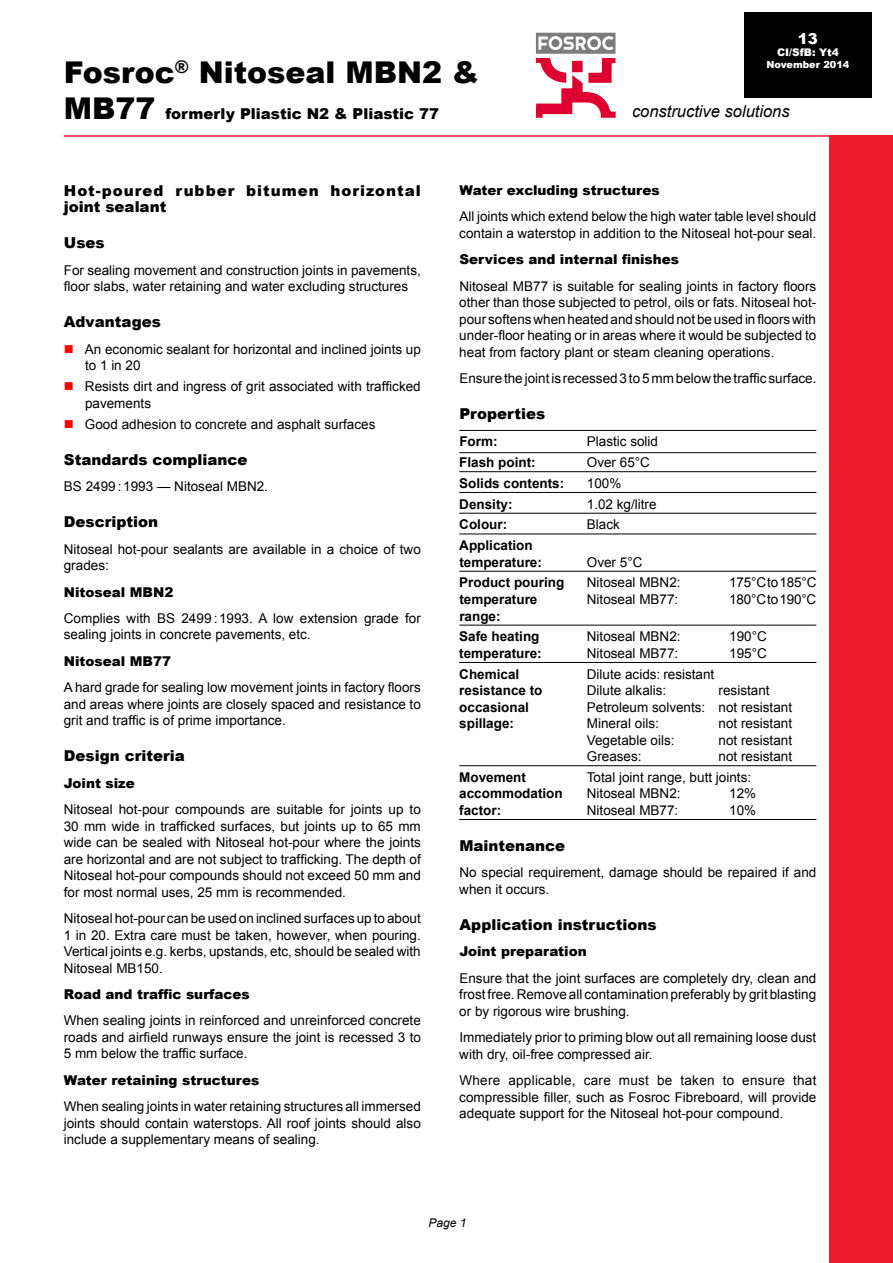
<style>
.page{position:relative;width:893px;height:1263px;background:#fff}
.page>*{position:absolute;margin:0;border:0;box-sizing:border-box;transform-origin:0 0}
.t1{font:900 30px "Arial";color:#000}
.t2{font:italic 16.5px "Arial";color:#000}
.t3{font:900 15px "Arial";color:#000}
.t4{font:900 15px/16.5px "Arial";letter-spacing:.065em;color:#000}
.t5{font:900 15px "Arial";color:#fff}
.t6{font:13.5px/16.5px "Arial";color:#000}
.t7{font:700 13.5px/16.5px "Arial";color:#000}
.t8{font:900 13.5px "Arial";color:#000}
.t9{font:italic 12px "Arial";color:#000}
.t10{font:900 10.5px "Arial";color:#fff}
.t11{font:900 9.75px "Arial";color:#fff}
.s1{font-size:30px}
.s2{color:#f00}
</style>
<div class="page">
<hr style="left:459px;top:430px;width:357px;height:1px;background:#000">
<hr style="left:459px;top:452px;width:357px;height:1px;background:#000">
<hr style="left:459px;top:471px;width:357px;height:1px;background:#000">
<hr style="left:459px;top:492px;width:357px;height:1px;background:#000">
<hr style="left:459px;top:513px;width:357px;height:1px;background:#000">
<hr style="left:459px;top:534px;width:357px;height:1px;background:#000">
<hr style="left:459px;top:571px;width:357px;height:1px;background:#000">
<hr style="left:459px;top:625px;width:357px;height:1px;background:#000">
<hr style="left:459px;top:662px;width:357px;height:1px;background:#000">
<hr style="left:459px;top:765px;width:357px;height:1px;background:#000">
<hr style="left:459px;top:819px;width:357px;height:1px;background:#000">
<img style="left:536px;top:33px;width:80px;height:85px">
<hr style="left:64px;top:135px;width:765px;height:2px;background:#ed1c2e">
<div style="left:829px;top:135px;width:64px;height:1128px;background:#ed1c2e"></div>
<div style="left:744px;top:13px;width:128px;height:85px;background:#000"></div>
<p class="t5" style="left:798px;top:27px;width:22px">13</p>
<p class="t10" style="left:777px;top:45px;width:63px">CI/SfB: Yt4</p>
<p class="t11" style="left:766px;top:57px;width:84px">November 2014</p>
<h1 class="t1" style="left:64px;top:51px;width:417px">Fosroc<sup>®</sup> Nitoseal MBN2 &amp;</h1>
<p class="t3" style="left:64px;top:103px;width:377px"><span class="s1">MB77</span> formerly Pliastic N2 &amp; Pliastic 77</p>
<p class="t2" style="left:632px;top:100px;width:159px">constructive solutions</p>
<p class="t4" style="left:64px;top:182px;width:358px">Hot-poured rubber bitumen horizontal joint sealant</p>
<p class="t3" style="left:64px;top:232px;width:42px">Uses</p>
<p class="t6" style="left:64px;top:262px;width:358px">For sealing movement and construction joints in pavements, floor slabs, water retaining and water excluding structures</p>
<p class="t3" style="left:64px;top:311px;width:98px">Advantages</p>
<p class="t6" style="left:85px;top:341px;width:337px;text-indent:-21px"><span class="s2">■</span> An economic sealant for horizontal and inclined joints up to 1 in 20</p>
<p class="t6" style="left:85px;top:378px;width:337px;text-indent:-21px"><span class="s2">■</span> Resists dirt and ingress of grit associated with trafficked pavements</p>
<p class="t6" style="left:64px;top:416px;width:313px"><span class="s2">■</span> Good adhesion to concrete and asphalt surfaces</p>
<p class="t3" style="left:64px;top:448px;width:185px">Standards compliance</p>
<p class="t6" style="left:64px;top:478px;width:206px">BS 2499 :1993 — Nitoseal MBN2.</p>
<p class="t3" style="left:64px;top:511px;width:96px">Description</p>
<p class="t6" style="left:64px;top:541px;width:358px">Nitoseal hot-pour sealants are available in a choice of two grades:</p>
<p class="t8" style="left:64px;top:582px;width:111px">Nitoseal MBN2</p>
<p class="t6" style="left:64px;top:610px;width:359px">Complies with BS 2499 :1993. A low extension grade for sealing joints in concrete pavements, etc.</p>
<p class="t8" style="left:64px;top:651px;width:109px">Nitoseal MB77</p>
<p class="t6" style="left:64px;top:679px;width:358px;text-align:justify">A hard grade for sealing low movement joints in factory floors and areas where joints are closely spaced and resistance to grit and traffic is of prime importance.</p>
<p class="t3" style="left:64px;top:745px;width:122px">Design criteria</p>
<p class="t8" style="left:64px;top:773px;width:72px">Joint size</p>
<p class="t6" style="left:64px;top:801px;width:358px;text-align:justify">Nitoseal hot-pour compounds are suitable for joints up to 30 mm wide in trafficked surfaces, but joints up to 65 mm wide can be sealed with Nitoseal hot-pour where the joints are horizontal and are not subject to trafficking. The depth of Nitoseal hot-pour compounds should not exceed 50 mm and for most normal uses, 25 mm is recommended.</p>
<p class="t6" style="left:64px;top:910px;width:358px;text-align:justify">Nitoseal hot-pour can be used on inclined surfaces up to about 1 in 20. Extra care must be taken, however, when pouring.<br>Vertical joints e.g. kerbs, upstands, etc, should be sealed with Nitoseal MB150.</p>
<p class="t8" style="left:64px;top:984px;width:187px">Road and traffic surfaces</p>
<p class="t6" style="left:64px;top:1012px;width:359px;text-align:justify">When sealing joints in reinforced and unreinforced concrete roads and airfield runways ensure the joint is recessed 3 to 5 mm below the traffic surface.</p>
<p class="t8" style="left:64px;top:1070px;width:197px">Water retaining structures</p>
<p class="t6" style="left:64px;top:1098px;width:358px;text-align:justify">When sealing joints in water retaining structures all immersed joints should contain waterstops. All roof joints should also include a supplementary means of sealing.</p>
<p class="t8" style="left:459px;top:180px;width:202px">Water excluding structures</p>
<p class="t6" style="left:459px;top:208px;width:359px">All joints which extend below the high water table level should contain a waterstop in addition to the Nitoseal hot-pour seal.</p>
<p class="t8" style="left:459px;top:249px;width:221px">Services and internal finishes</p>
<p class="t6" style="left:459px;top:278px;width:359px;text-align:justify">Nitoseal MB77 is suitable for sealing joints in factory floors other than those subjected to petrol, oils or fats. Nitoseal hot&shy;pour softens when heated and should not be used in floors with under-floor heating or in areas where it would be subjected to heat from factory plant or steam cleaning operations.</p>
<p class="t6" style="left:459px;top:370px;width:359px">Ensure the joint is recessed 3 to 5 mm below the traffic surface.</p>
<p class="t3" style="left:459px;top:403px;width:87px">Properties</p>
<p class="t7" style="left:459px;top:434px;width:40px">Form:</p>
<p class="t6" style="left:587px;top:433px;width:73px">Plastic solid</p>
<p class="t7" style="left:459px;top:454px;width:78px">Flash point:</p>
<p class="t6" style="left:587px;top:454px;width:65px">Over 65°C</p>
<p class="t7" style="left:459px;top:475px;width:107px">Solids contents:</p>
<p class="t6" style="left:587px;top:475px;width:36px">100%</p>
<p class="t7" style="left:459px;top:496px;width:55px">Density:</p>
<p class="t6" style="left:587px;top:496px;width:71px">1.02 kg/litre</p>
<p class="t7" style="left:459px;top:517px;width:49px">Colour:</p>
<p class="t6" style="left:587px;top:516px;width:35px">Black</p>
<p class="t7" style="left:459px;top:537px;width:84px">Application temperature:</p>
<p class="t6" style="left:587px;top:554px;width:57px">Over 5°C</p>
<p class="t7" style="left:459px;top:575px;width:107px">Product pouring</p>
<p class="t6" style="left:587px;top:574px;width:95px">Nitoseal MBN2:</p>
<p class="t6" style="left:729px;top:574px;width:89px">175°C to 185°C</p>
<p class="t7" style="left:459px;top:591px;width:80px">temperature</p>
<p class="t6" style="left:587px;top:591px;width:93px">Nitoseal MB77:</p>
<p class="t6" style="left:729px;top:591px;width:89px">180°C to 190°C</p>
<p class="t7" style="left:459px;top:606px;width:82px;line-height:20.9px">range:<br>Safe heating</p>
<p class="t6" style="left:587px;top:628px;width:95px">Nitoseal MBN2:</p>
<p class="t6" style="left:729px;top:628px;width:39px">190°C</p>
<p class="t7" style="left:459px;top:645px;width:84px">temperature:</p>
<p class="t6" style="left:587px;top:645px;width:93px">Nitoseal MB77:</p>
<p class="t6" style="left:729px;top:645px;width:39px">195°C</p>
<p class="t7" style="left:459px;top:666px;width:62px">Chemical</p>
<p class="t6" style="left:587px;top:666px;width:129px">Dilute acids: resistant</p>
<p class="t7" style="left:459px;top:682px;width:85px">resistance to</p>
<p class="t6" style="left:587px;top:682px;width:81px">Dilute alkalis:</p>
<p class="t6" style="left:719px;top:682px;width:53px">resistant</p>
<p class="t7" style="left:459px;top:699px;width:71px">occasional</p>
<p class="t6" style="left:587px;top:699px;width:207px">Petroleum solvents: not resistant</p>
<p class="t7" style="left:459px;top:715px;width:56px">spillage:</p>
<p class="t6" style="left:587px;top:715px;width:74px">Mineral oils:</p>
<p class="t6" style="left:719px;top:715px;width:75px">not resistant</p>
<p class="t6" style="left:587px;top:732px;width:89px">Vegetable oils:</p>
<p class="t6" style="left:719px;top:732px;width:75px">not resistant</p>
<p class="t6" style="left:587px;top:748px;width:56px">Greases:</p>
<p class="t6" style="left:719px;top:748px;width:75px">not resistant</p>
<p class="t7" style="left:459px;top:769px;width:68px">Movement</p>
<p class="t6" style="left:587px;top:769px;width:166px">Total joint range, butt joints:</p>
<p class="t7" style="left:459px;top:786px;width:105px">accommodation</p>
<p class="t6" style="left:587px;top:785px;width:95px">Nitoseal MBN2:</p>
<p class="t6" style="left:729px;top:785px;width:29px">12%</p>
<p class="t7" style="left:459px;top:802px;width:43px">factor:</p>
<p class="t6" style="left:587px;top:802px;width:93px">Nitoseal MB77:</p>
<p class="t6" style="left:729px;top:802px;width:29px">10%</p>
<p class="t3" style="left:459px;top:835px;width:107px">Maintenance</p>
<p class="t6" style="left:459px;top:864px;width:359px">No special requirement, damage should be repaired if and when it occurs.</p>
<p class="t3" style="left:459px;top:914px;width:199px">Application instructions</p>
<p class="t8" style="left:459px;top:942px;width:129px">Joint preparation</p>
<p class="t6" style="left:459px;top:970px;width:359px;text-align:justify">Ensure that the joint surfaces are completely dry, clean and frost free. Remove all contamination preferably by grit blasting or by rigorous wire brushing.</p>
<p class="t6" style="left:459px;top:1029px;width:358px">Immediately prior to priming blow out all remaining loose dust with dry, oil-free compressed air.</p>
<p class="t6" style="left:459px;top:1072px;width:359px;text-align:justify">Where applicable, care must be taken to ensure that compressible filler, such as Fosroc Fibreboard, will provide adequate support for the Nitoseal hot-pour compound.</p>
<p class="t9" style="left:429px;top:1215px;width:40px">Page 1</p>
</div>
